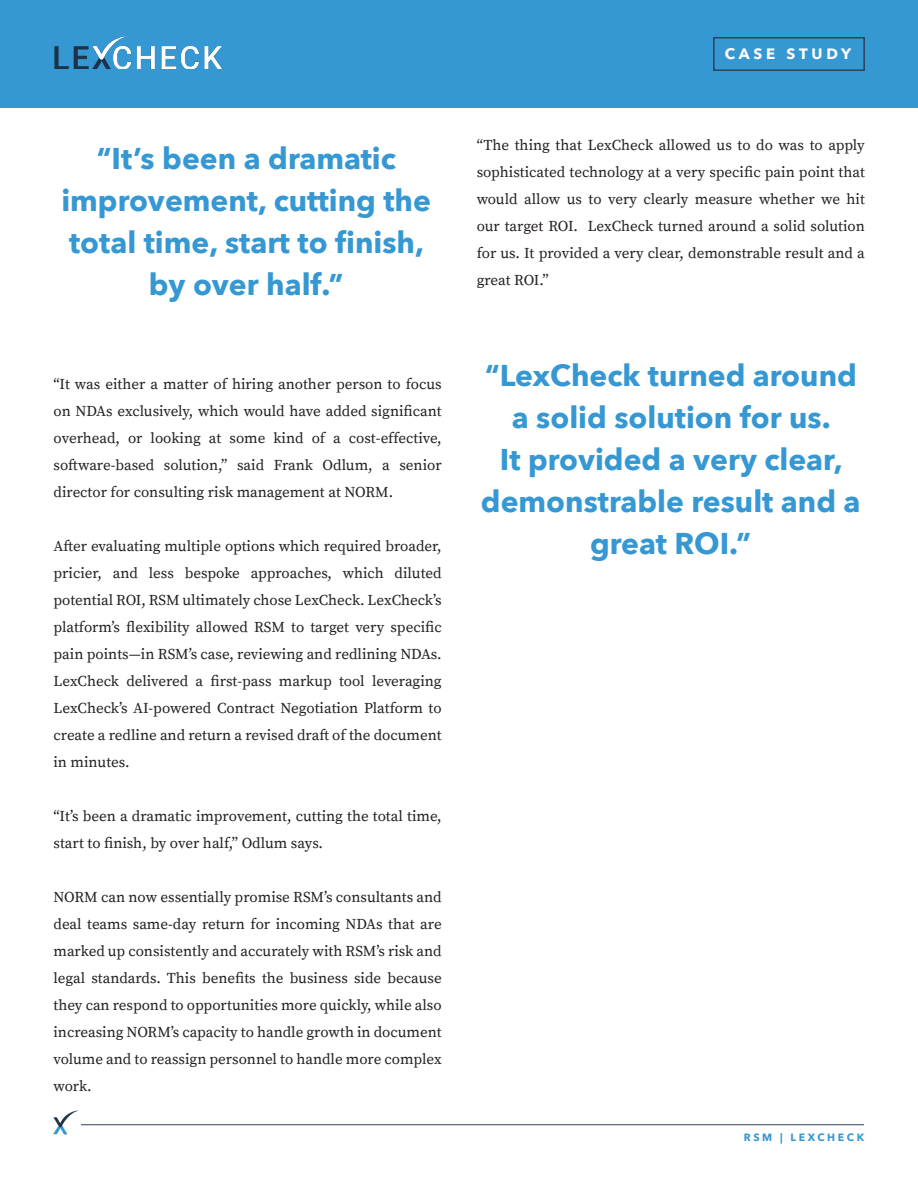
<style>
.page{position:relative;width:918px;height:1188px;background:#fff}
.page>*{position:absolute;margin:0;border:0;box-sizing:border-box;transform-origin:0 0}
.t1{font:700 30px/42px "Avenir Next";color:#3698d3;text-align:center}
.t2{font:15px/27px "Source Serif Pro";color:#231f20;text-align:justify}
.t3{font:700 15px "Avenir Next";letter-spacing:.25em;color:#fff}
.t4{font:700 10.5px "Avenir Next";letter-spacing:.25em;color:#3698d3}
</style>
<div class="page">
<img style="left:53px;top:1110px;width:26px;height:25px">
<hr style="left:81px;top:1124px;width:783px;height:1px;background:#2d425b">
<div style="left:0;top:0;width:918px;height:108px;background:#3698d3"></div>
<img style="left:54px;top:36px;width:169px;height:33px">
<div style="left:713px;top:37px;width:152px;height:34px;border:2px solid #2d425b"></div>
<p class="t1" style="left:61px;top:137px;width:371px">“It’s been a dramatic improvement, cutting the total time, start to finish, by over half.”</p>
<p class="t2" style="left:54px;top:371px;width:390px">“It was either a matter of hiring another person to focus on NDAs exclusively, which would have added significant overhead, or looking at some kind of a cost-effective, software-based solution,” said Frank Odlum, a senior director for consulting risk management at NORM.</p>
<p class="t2" style="left:54px;top:533px;width:390px">After evaluating multiple options which required broader, pricier, and less bespoke approaches, which diluted potential ROI, RSM ultimately chose LexCheck. LexCheck’s platform’s flexibility allowed RSM to target very specific pain points—in RSM’s case, reviewing and redlining NDAs.</p>
<p class="t2" style="left:54px;top:668px;width:390px">LexCheck delivered a first-pass markup tool leveraging LexCheck’s AI-powered Contract Negotiation Platform to create a redline and return a revised draft of the document in minutes.</p>
<p class="t2" style="left:54px;top:803px;width:390px">“It’s been a dramatic improvement, cutting the total time, start to finish, by over half,” Odlum says.</p>
<p class="t2" style="left:54px;top:884px;width:390px">NORM can now essentially promise RSM’s consultants and deal teams same-day return for incoming NDAs that are marked up consistently and accurately with RSM’s risk and legal standards. This benefits the business side because they can respond to opportunities more quickly, while also increasing NORM’s capacity to handle growth in document volume and to reassign personnel to handle more complex work.</p>
<p class="t3" style="left:725px;top:41px;width:128px">CASE STUDY</p>
<p class="t2" style="left:477px;top:132px;width:390px">“The thing that LexCheck allowed us to do was to apply sophisticated technology at a very specific pain point that would allow us to very clearly measure whether we hit our target ROI. LexCheck turned around a solid solution for us. It provided a very clear, demonstrable result and a great ROI.”</p>
<p class="t1" style="left:481px;top:354px;width:381px">“LexCheck turned around a solid solution for us.<br>It provided a very clear, demonstrable result and a great ROI.”</p>
<p class="t4" style="left:744px;top:1129px;width:122px">RSM | LEXCHECK</p>
</div>
